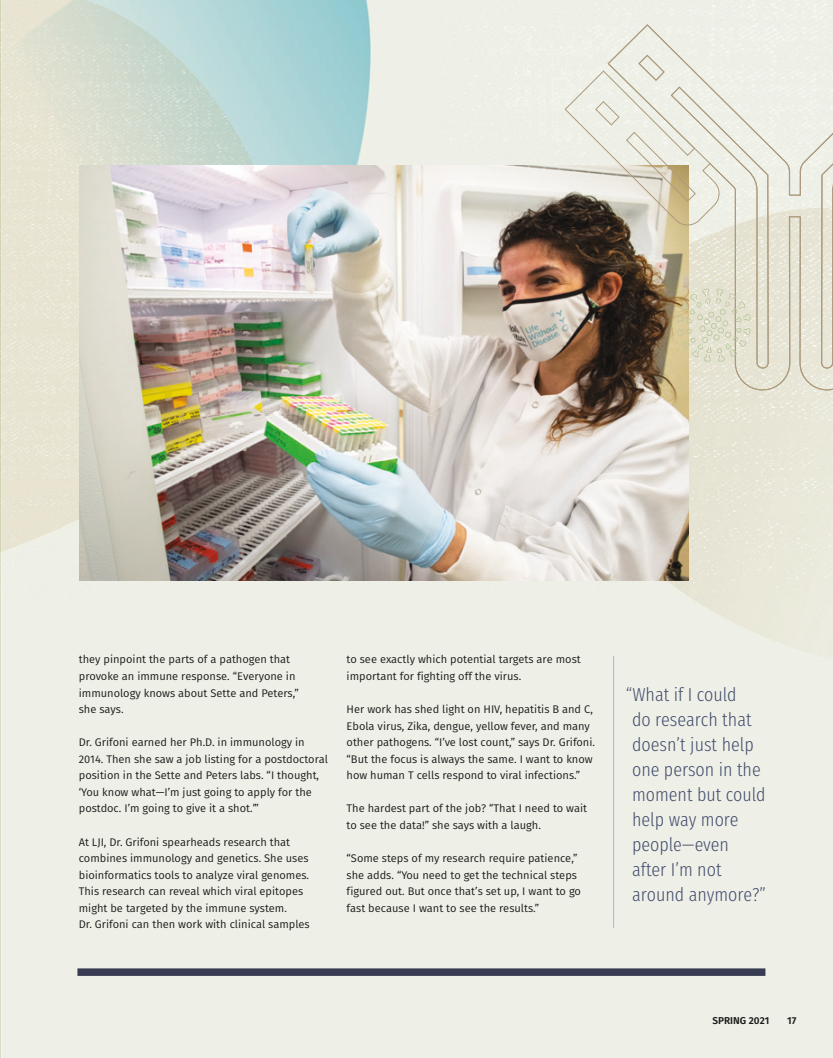
<style>
.page{position:relative;width:833px;height:1058px;background:#fff}
.page>*{position:absolute;margin:0;border:0;box-sizing:border-box;transform-origin:0 0}
.t1{font:300 18.75px/25px "Fira Sans Condensed";color:#444e6d}
.t2{font:11.12px/16.5px "Fira Sans";color:#1c1b1a}
.t3{font:600 10px "Fira Sans";color:#1c1b1a}
</style>
<div class="page">
<img style="left:0;top:0;width:832px;height:1058px">
<hr style="left:613px;top:656px;width:1px;height:271px;background:#b5b7b7">
<img style="left:79px;top:165px;width:486px;height:415px">
<div style="left:77px;top:968px;width:688px;height:7px;background:#383c52"></div>
<svg style="left:565px;top:25px;width:267px;height:635px;background:#bab1a6"></svg>
<svg style="left:607px;top:25px;width:225px;height:634px;background:#dbd8ca"></svg>
<svg style="left:677px;top:288px;width:73px;height:74px;background:#ddd9c0"></svg>
<p class="t2" style="left:79px;top:651px;width:221px">they pinpoint the parts of a pathogen that provoke an immune response. “Everyone in immunology knows about Sette and Peters,” she says.</p>
<p class="t2" style="left:79px;top:734px;width:251px">Dr. Grifoni earned her Ph.D. in immunology in 2014. Then she saw a job listing for a postdoctoral position in the Sette and Peters labs. “I thought, ‘You know what—I’m just going to apply for the postdoc. I’m going to give it a shot.’”</p>
<p class="t2" style="left:79px;top:833px;width:232px">At LJI, Dr. Grifoni spearheads research that combines immunology and genetics. She uses bioinformatics tools to analyze viral genomes.<br>This research can reveal which viral epitopes might be targeted by the immune system.<br>Dr. Grifoni can then work with clinical samples</p>
<p class="t2" style="left:346px;top:651px;width:236px">to see exactly which potential targets are most important for fighting off the virus.</p>
<p class="t2" style="left:346px;top:701px;width:250px">Her work has shed light on HIV, hepatitis B and C, Ebola virus, Zika, dengue, yellow fever, and many other pathogens. “I’ve lost count,” says Dr. Grifoni. “But the focus is always the same. I want to know how human T cells respond to viral infections.”</p>
<p class="t2" style="left:346px;top:800px;width:242px">The hardest part of the job? “That I need to wait to see the data!” she says with a laugh.</p>
<p class="t2" style="left:346px;top:850px;width:236px">“Some steps of my research require patience,” she adds. “You need to get the technical steps figured out. But once that’s set up, I want to go fast because I want to see the results.”</p>
<h1 class="t1" style="left:632px;top:679px;width:135px;text-indent:-6px">“What if I could<br>do research that doesn’t just help one person in the moment but could help way more people—even after I’m not around anymore?”</h1>
<p class="t3" style="left:712px;top:1013px;width:58px">SPRING 2021</p>
<p class="t3" style="left:787px;top:1013px;width:11px">17</p>
</div>
